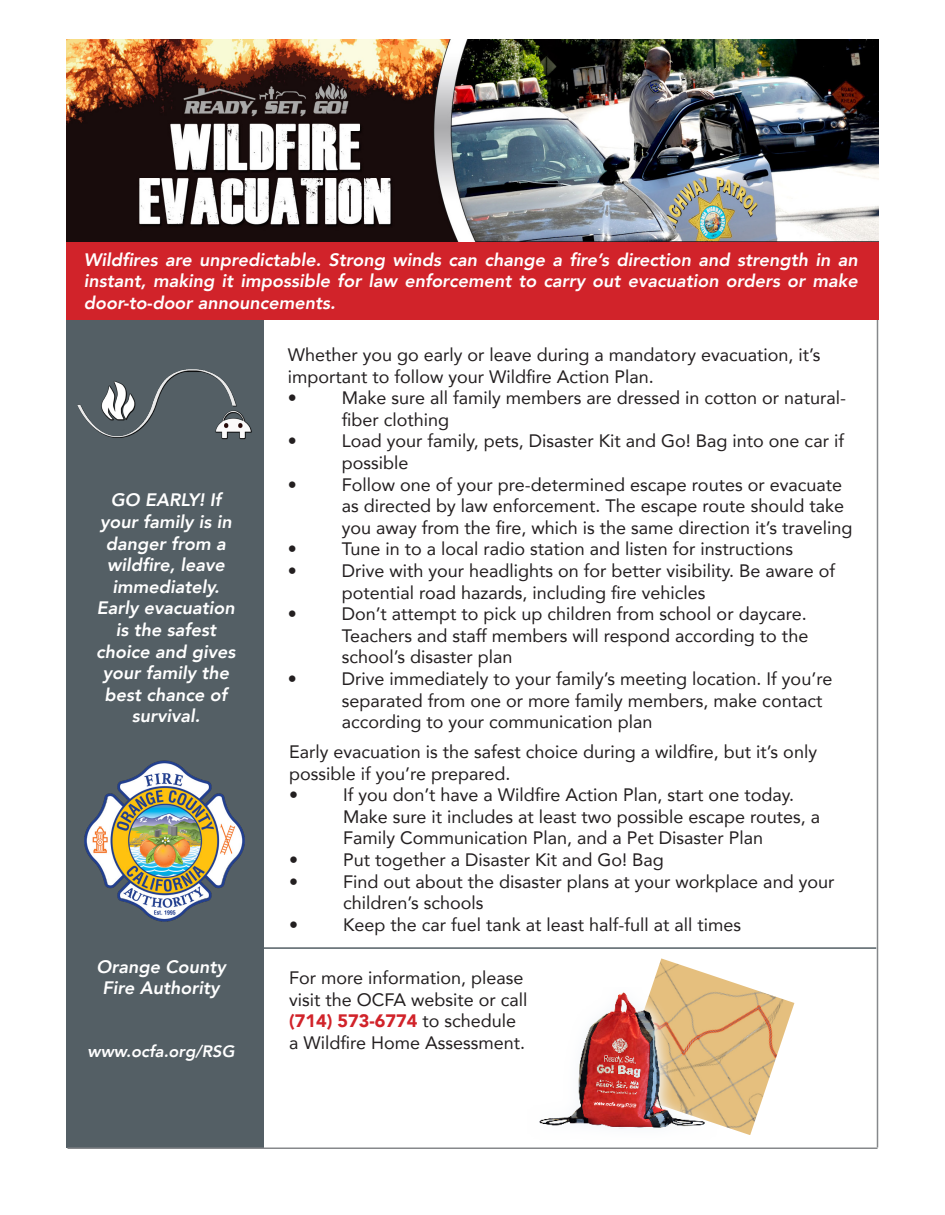
<style>
.page{position:relative;width:945px;height:1215px;background:#fff}
.page>*{position:absolute;margin:0;border:0;box-sizing:border-box;transform-origin:0 0}
.t1{font:18px/21.6px "Avenir";color:#231f20}
.t2{font:italic 800 18px/21.6px "Avenir";color:#fff;text-align:center}
.t3{font:italic 800 16.5px "Avenir";color:#fff}
.s1{font-weight:900;color:#d1232a}
</style>
<div class="page">
<div style="left:66px;top:243px;width:197px;height:905px;background:#545f65"></div>
<hr style="left:68px;top:1148px;width:810px;height:1px;background:#86888b">
<hr style="left:877px;top:243px;width:1px;height:905px;background:#86888b">
<hr style="left:263px;top:947px;width:613px;height:2px;background:#545f65">
<div style="left:66px;top:239px;width:812px;height:80px;background:#d1232a"></div>
<img style="left:652px;top:958px;width:142px;height:177px">
<img style="left:539px;top:987px;width:181px;height:148px">
<img style="left:77px;top:341px;width:187px;height:116px">
<img style="left:66px;top:40px;width:812px;height:202px">
<img style="left:84px;top:760px;width:161px;height:162px">
<p class="t2" style="left:84px;top:249px;width:776px;text-align:justify">Wildfires are unpredictable. Strong winds can change a fire’s direction and strength in an instant, making it impossible for law enforcement to carry out evacuation orders or make door-to-door announcements.</p>
<p class="t2" style="left:96px;top:489px;width:141px">GO EARLY! If your family is in danger from a wildfire, leave immediately.<br>Early evacuation is the safest choice and gives your family the best chance of survival.</p>
<p class="t2" style="left:96px;top:956px;width:131px">Orange County</p>
<p class="t2" style="left:103px;top:977px;width:119px">Fire Authority</p>
<p class="t3" style="left:88px;top:1042px;width:148px">www.ocfa.org/RSG</p>
<p class="t1" style="left:288px;top:343px;width:534px">Whether you go early or leave during a mandatory evacuation, it’s important to follow your Wildfire Action Plan.</p>
<p class="t1" style="left:288px;top:387px;width:10px">•</p>
<p class="t1" style="left:342px;top:387px;width:506px">Make sure all family members are dressed in cotton or natural&shy;fiber clothing</p>
<p class="t1" style="left:288px;top:430px;width:10px">•</p>
<p class="t1" style="left:342px;top:430px;width:504px">Load your family, pets, Disaster Kit and Go! Bag into one car if possible</p>
<p class="t1" style="left:288px;top:473px;width:10px">•</p>
<p class="t1" style="left:342px;top:473px;width:512px">Follow one of your pre-determined escape routes or evacuate as directed by law enforcement. The escape route should take you away from the fire, which is the same direction it’s traveling</p>
<p class="t1" style="left:288px;top:538px;width:10px">•</p>
<p class="t1" style="left:342px;top:538px;width:453px">Tune in to a local radio station and listen for instructions</p>
<p class="t1" style="left:288px;top:559px;width:10px">•</p>
<p class="t1" style="left:342px;top:559px;width:495px">Drive with your headlights on for better visibility. Be aware of potential road hazards, including fire vehicles</p>
<p class="t1" style="left:288px;top:603px;width:10px">•</p>
<p class="t1" style="left:342px;top:603px;width:468px;text-align:justify">Don’t attempt to pick up children from school or daycare.<br>Teachers and staff members will respond according to the school’s disaster plan</p>
<p class="t1" style="left:288px;top:667px;width:10px">•</p>
<p class="t1" style="left:342px;top:667px;width:492px">Drive immediately to your family’s meeting location. If you’re separated from one or more family members, make contact according to your communication plan</p>
<p class="t1" style="left:289px;top:740px;width:529px">Early evacuation is the safest choice during a wildfire, but it’s only possible if you’re prepared.</p>
<p class="t1" style="left:289px;top:784px;width:10px">•</p>
<p class="t1" style="left:343px;top:784px;width:479px">If you don’t have a Wildfire Action Plan, start one today.<br>Make sure it includes at least two possible escape routes, a<br>Family Communication Plan, and a Pet Disaster Plan</p>
<p class="t1" style="left:289px;top:848px;width:10px">•</p>
<p class="t1" style="left:343px;top:848px;width:322px">Put together a Disaster Kit and Go! Bag</p>
<p class="t1" style="left:289px;top:870px;width:10px">•</p>
<p class="t1" style="left:343px;top:870px;width:493px">Find out about the disaster plans at your workplace and your children’s schools</p>
<p class="t1" style="left:289px;top:913px;width:10px">•</p>
<p class="t1" style="left:343px;top:913px;width:400px">Keep the car fuel tank at least half-full at all times</p>
<p class="t1" style="left:289px;top:967px;width:240px">For more information, please visit the OCFA website or call</p>
<p class="t1" style="left:289px;top:1010px;width:238px"><span class="s1">(714) 573-6774</span> to schedule a Wildfire Home Assessment.</p>
</div>
